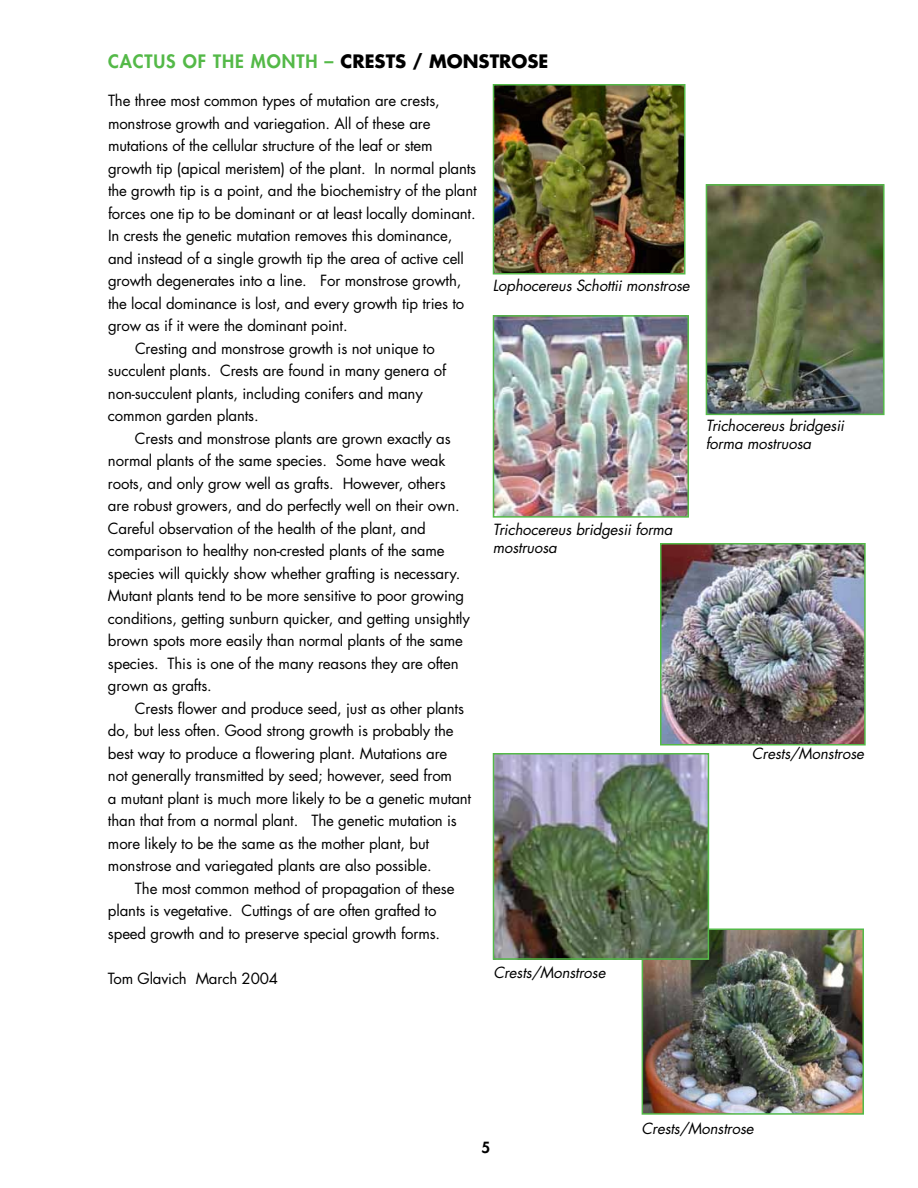
<style>
.page{position:relative;width:918px;height:1188px;background:#fff}
.page>*{position:absolute;margin:0;border:0;box-sizing:border-box;transform-origin:0 0}
.t1{font:800 18px "Futura";letter-spacing:.225em;color:#54b948}
.t2{font:15px "Futura";letter-spacing:-.01em;color:#000}
.t3{font:italic 15px/18px "Futura";letter-spacing:-.01em;color:#000}
.t4{font:800 15px "Futura";color:#000}
.s1{font-weight:700;color:#000}
</style>
<div class="page">
<img style="left:663px;top:546px;width:200px;height:197px">
<div style="left:660px;top:543px;width:206px;height:203px;border:2px solid #54b948"></div>
<img style="left:496px;top:87px;width:187px;height:184px">
<div style="left:493px;top:84px;width:193px;height:190px;border:2px solid #54b948"></div>
<img style="left:496px;top:318px;width:190px;height:197px">
<div style="left:493px;top:315px;width:196px;height:203px;border:2px solid #54b948"></div>
<img style="left:709px;top:187px;width:173px;height:225px">
<div style="left:706px;top:184px;width:179px;height:231px;border:2px solid #54b948"></div>
<img style="left:645px;top:931px;width:216px;height:181px">
<div style="left:642px;top:928px;width:222px;height:187px;border:2px solid #54b948"></div>
<img style="left:496px;top:756px;width:210px;height:201px">
<div style="left:493px;top:753px;width:216px;height:207px;border:2px solid #54b948"></div>
<p class="t1" style="left:108px;top:50px;width:442px">CACTUS OF THE MONTH – <span class="s1">CRESTS / MONSTROSE</span></p>
<p class="t2" style="left:108px;top:90px;width:333px">The three most common types of mutation are crests,</p>
<p class="t2" style="left:108px;top:113px;width:324px">monstrose growth and variegation. All of these are</p>
<p class="t2" style="left:108px;top:135px;width:326px">mutations of the cellular structure of the leaf or stem</p>
<p class="t2" style="left:108px;top:158px;width:370px">growth tip (apical meristem) of the plant. In normal plants</p>
<p class="t2" style="left:108px;top:180px;width:370px">the growth tip is a point, and the biochemistry of the plant</p>
<p class="t2" style="left:108px;top:203px;width:369px">forces one tip to be dominant or at least locally dominant.</p>
<p class="t2" style="left:108px;top:225px;width:346px">In crests the genetic mutation removes this dominance,</p>
<p class="t2" style="left:108px;top:248px;width:357px">and instead of a single growth tip the area of active cell</p>
<p class="t2" style="left:108px;top:270px;width:355px">growth degenerates into a line. For monstrose growth,</p>
<p class="t2" style="left:108px;top:293px;width:358px">the local dominance is lost, and every growth tip tries to</p>
<p class="t2" style="left:108px;top:315px;width:241px">grow as if it were the dominant point.</p>
<p class="t2" style="left:135px;top:338px;width:301px">Cresting and monstrose growth is not unique to</p>
<p class="t2" style="left:108px;top:360px;width:340px">succulent plants. Crests are found in many genera of</p>
<p class="t2" style="left:108px;top:383px;width:316px">non-succulent plants, including conifers and many</p>
<p class="t2" style="left:108px;top:405px;width:152px">common garden plants.</p>
<p class="t2" style="left:135px;top:428px;width:317px">Crests and monstrose plants are grown exactly as</p>
<p class="t2" style="left:108px;top:450px;width:339px">normal plants of the same species. Some have weak</p>
<p class="t2" style="left:108px;top:473px;width:339px">roots, and only grow well as grafts. However, others</p>
<p class="t2" style="left:108px;top:495px;width:353px">are robust growers, and do perfectly well on their own.</p>
<p class="t2" style="left:108px;top:518px;width:319px">Careful observation of the health of the plant, and</p>
<p class="t2" style="left:108px;top:540px;width:338px">comparison to healthy non-crested plants of the same</p>
<p class="t2" style="left:108px;top:563px;width:354px">species will quickly show whether grafting is necessary.</p>
<p class="t2" style="left:108px;top:585px;width:358px">Mutant plants tend to be more sensitive to poor growing</p>
<p class="t2" style="left:108px;top:608px;width:364px">conditions, getting sunburn quicker, and getting unsightly</p>
<p class="t2" style="left:108px;top:630px;width:356px">brown spots more easily than normal plants of the same</p>
<p class="t2" style="left:108px;top:653px;width:352px">species. This is one of the many reasons they are often</p>
<p class="t2" style="left:108px;top:675px;width:105px">grown as grafts.</p>
<p class="t2" style="left:135px;top:698px;width:330px">Crests flower and produce seed, just as other plants</p>
<p class="t2" style="left:108px;top:720px;width:347px">do, but less often. Good strong growth is probably the</p>
<p class="t2" style="left:108px;top:743px;width:341px">best way to produce a flowering plant. Mutations are</p>
<p class="t2" style="left:108px;top:765px;width:346px">not generally transmitted by seed; however, seed from</p>
<p class="t2" style="left:108px;top:788px;width:365px">a mutant plant is much more likely to be a genetic mutant</p>
<p class="t2" style="left:108px;top:810px;width:350px">than that from a normal plant. The genetic mutation is</p>
<p class="t2" style="left:108px;top:833px;width:323px">more likely to be the same as the mother plant, but</p>
<p class="t2" style="left:108px;top:855px;width:325px">monstrose and variegated plants are also possible.</p>
<p class="t2" style="left:135px;top:878px;width:321px">The most common method of propagation of these</p>
<p class="t2" style="left:108px;top:900px;width:330px">plants is vegetative. Cuttings of are often grafted to</p>
<p class="t2" style="left:108px;top:923px;width:334px">speed growth and to preserve special growth forms.</p>
<p class="t2" style="left:108px;top:968px;width:172px">Tom Glavich March 2004</p>
<p class="t3" style="left:493px;top:276px;width:198px">Lophocereus Schottii monstrose</p>
<p class="t3" style="left:493px;top:520px;width:181px">Trichocereus bridgesii forma mostruosa</p>
<p class="t3" style="left:494px;top:963px;width:114px">Crests/Monstrose</p>
<p class="t3" style="left:706px;top:417px;width:140px">Trichocereus bridgesii forma mostruosa</p>
<p class="t3" style="left:752px;top:744px;width:114px">Crests/Monstrose</p>
<p class="t4" style="left:482px;top:1137px;width:10px">5</p>
<p class="t3" style="left:642px;top:1119px;width:114px">Crests/Monstrose</p>
</div>
